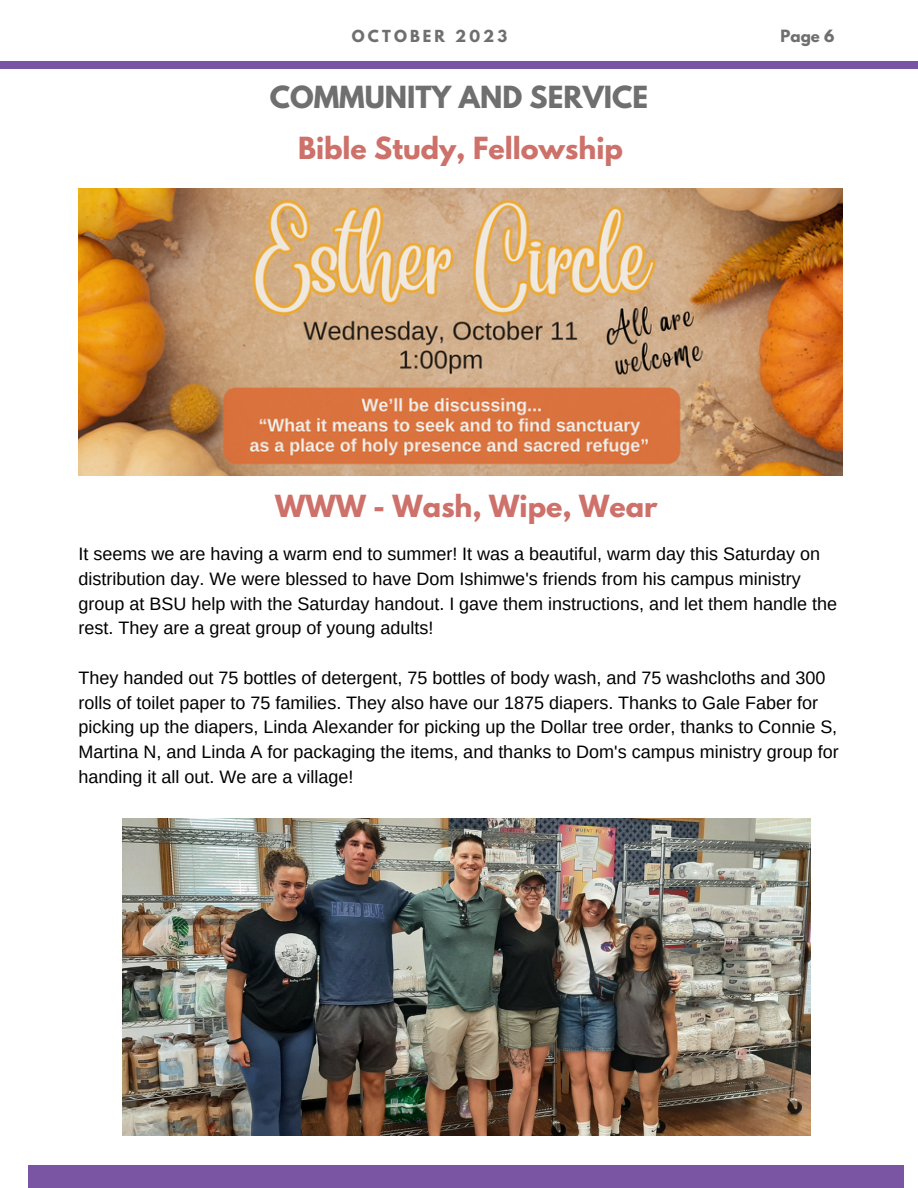
<style>
.page{position:relative;width:918px;height:1188px;background:#fff}
.page>*{position:absolute;margin:0;border:0;box-sizing:border-box;transform-origin:0 0}
.t1{font:700 27px "League Spartan";color:#cd716a}
.t2{font:700 27px "League Spartan";color:#6f6f6f}
.t3{font:18px/24.8px "Arimo";color:#000}
.t4{font:700 15px "League Spartan";color:#6f6f6f}
.t5{font:700 14.7px "League Spartan";letter-spacing:.21em;color:#6f6f6f}
</style>
<div class="page">
<div style="left:29px;top:1165px;width:875px;height:23px;background:#7955a3"></div>
<div style="left:0;top:61px;width:918px;height:8px;background:#7955a3"></div>
<img style="left:122px;top:819px;width:689px;height:317px">
<img style="left:78px;top:188px;width:764px;height:287px">
<p class="t5" style="left:352px;top:29px;width:157px">OCTOBER 2023</p>
<p class="t4" style="left:780px;top:28px;width:55px">Page 6</p>
<p class="t2" style="left:270px;top:83px;width:380px">COMMUNITY AND SERVICE</p>
<p class="t1" style="left:298px;top:135px;width:326px">Bible Study, Fellowship</p>
<p class="t1" style="left:275px;top:493px;width:384px">WWW - Wash, Wipe, Wear</p>
<p class="t3" style="left:78px;top:541px;width:760px">It seems we are having a warm end to summer! It was a beautiful, warm day this Saturday on distribution day. We were blessed to have Dom Ishimwe's friends from his campus ministry group at BSU help with the Saturday handout. I gave them instructions, and let them handle the rest. They are a great group of young adults!</p>
<p class="t3" style="left:78px;top:665px;width:762px">They handed out 75 bottles of detergent, 75 bottles of body wash, and 75 washcloths and 300 rolls of toilet paper to 75 families. They also have our 1875 diapers. Thanks to Gale Faber for picking up the diapers, Linda Alexander for picking up the Dollar tree order, thanks to Connie S, Martina N, and Linda A for packaging the items, and thanks to Dom's campus ministry group for handing it all out. We are a village!</p>
</div>
